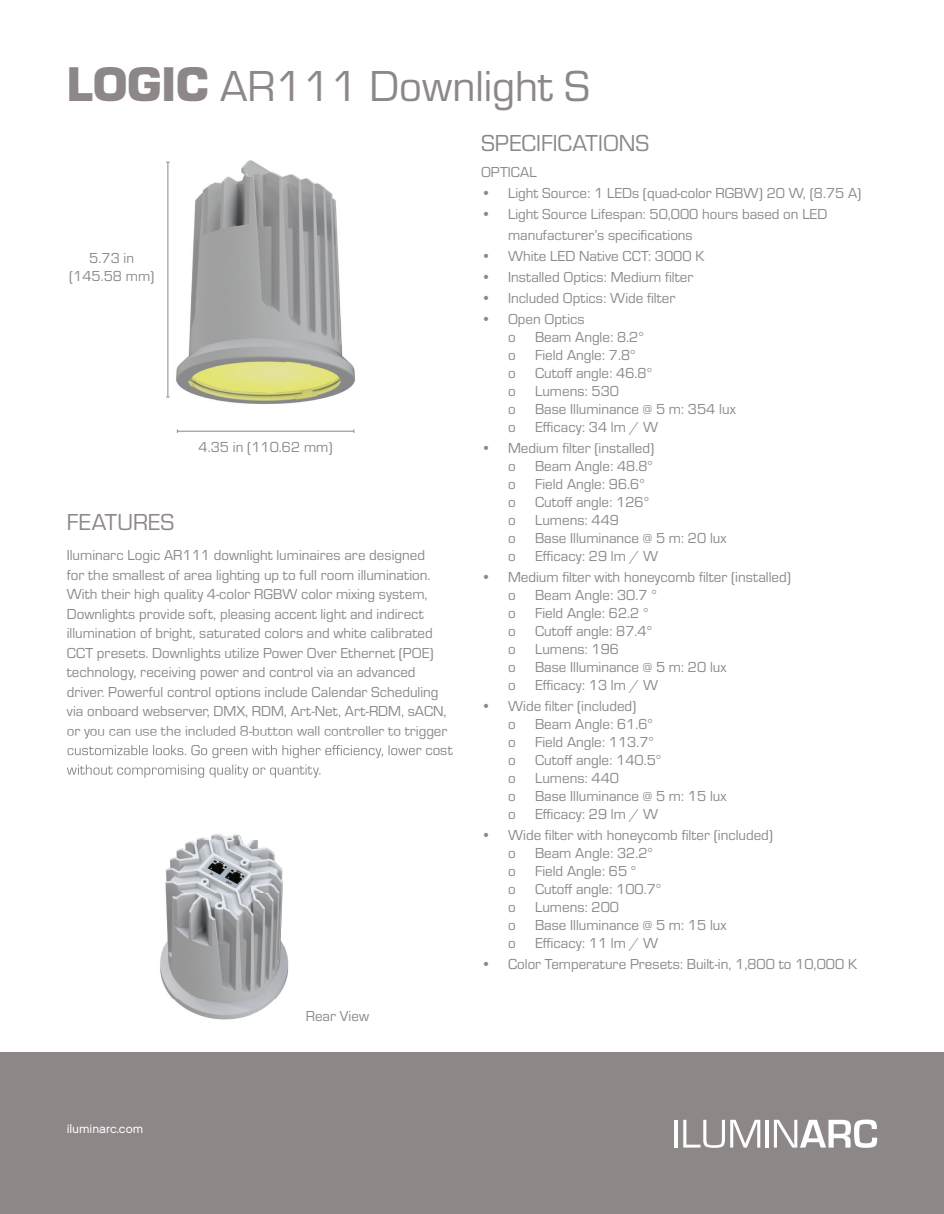
<style>
.page{position:relative;width:944px;height:1214px;background:#fff}
.page>*{position:absolute;margin:0;border:0;box-sizing:border-box;transform-origin:0 0}
.t1{font:45px "Eurostile";color:#8d8788}
.t2{font:24px "Eurostile";color:#8d8788}
.t3{font:15px/19.5px "Eurostile";color:#8d8788}
.t4{font:12px "Chalet London Nineteen Sixty";color:#fff}
.s1{font-weight:700}
</style>
<div class="page">
<img style="left:166px;top:160px;width:189px;height:271px">
<div style="left:0;top:1052px;width:944px;height:162px;background:#8d8788"></div>
<hr style="left:675px;top:1119px;width:3px;height:28px;background:#fff">
<svg style="left:683px;top:1119px;width:77px;height:28px"></svg>
<hr style="left:765px;top:1119px;width:3px;height:28px;background:#fff">
<svg style="left:774px;top:1119px;width:103px;height:28px"></svg>
<img style="left:144px;top:758px;width:234px;height:262px">
<img style="left:68px;top:735px;width:344px;height:3px">
<img style="left:67px;top:745px;width:345px;height:13px">
<img style="left:67px;top:764px;width:253px;height:13px">
<hr style="left:177px;top:431px;width:177px;height:1px;background:#8d8788">
<hr style="left:167px;top:162px;width:1px;height:235px;background:#8d8788">
<h1 class="t1" style="left:67px;top:55px;width:524px"><span class="s1">LOGIC</span> AR111 Downlight S</h1>
<h2 class="t2" style="left:481px;top:126px;width:170px">SPECIFICATIONS</h2>
<p class="t3" style="left:69px;top:248px;width:87px;line-height:18px;text-align:center">5.73 in (145.58 mm)</p>
<h2 class="t2" style="left:67px;top:505px;width:109px">FEATURES</h2>
<p class="t3" style="left:199px;top:436px;width:135px">4.35 in (110.62 mm)</p>
<p class="t3" style="left:67px;top:544px;width:382px">Iluminarc Logic AR111 downlight luminaires are designed<br>for the smallest of area lighting up to full room illumination.<br>With their high quality 4-color RGBW color mixing system, Downlights provide soft, pleasing accent light and indirect illumination of bright, saturated colors and white calibrated CCT presets. Downlights utilize Power Over Ethernet (POE) technology, receiving power and control via an advanced driver. Powerful control options include Calendar Scheduling via onboard webserver, DMX, RDM, Art-Net, Art-RDM, sACN, or you can use the included 8-button wall controller to trigger</p>
<p class="t3" style="left:306px;top:1005px;width:65px">Rear View</p>
<p class="t3" style="left:481px;top:162px;width:57px">OPTICAL</p>
<p class="t3" style="left:481px;top:183px;width:381px">• Light Source: 1 LEDs (quad-color RGBW) 20 W, (8.75 A)</p>
<p class="t3" style="left:508px;top:203px;width:321px;line-height:21px;text-indent:-27px">• Light Source Lifespan: 50,000 hours based on LED manufacturer’s specifications</p>
<p class="t3" style="left:481px;top:246px;width:225px">• White LED Native CCT: 3000 K</p>
<p class="t3" style="left:481px;top:267px;width:214px">• Installed Optics: Medium filter</p>
<p class="t3" style="left:481px;top:288px;width:196px">• Included Optics: Wide filter</p>
<p class="t3" style="left:508px;top:309px;width:78px;line-height:18px;text-indent:-27px">• Open Optics o</p>
<p class="t3" style="left:535px;top:327px;width:110px">Beam Angle: 8.2°</p>
<p class="t3" style="left:508px;top:345px;width:9px">o</p>
<p class="t3" style="left:535px;top:345px;width:102px">Field Angle: 7.8°</p>
<p class="t3" style="left:508px;top:363px;width:9px">o</p>
<p class="t3" style="left:535px;top:363px;width:119px">Cutoff angle: 46.8°</p>
<p class="t3" style="left:508px;top:381px;width:9px">o</p>
<p class="t3" style="left:535px;top:381px;width:86px">Lumens: 530</p>
<p class="t3" style="left:508px;top:399px;width:9px">o</p>
<p class="t3" style="left:535px;top:399px;width:202px">Base Illuminance @ 5 m: 354 lux</p>
<p class="t3" style="left:508px;top:417px;width:9px">o</p>
<p class="t3" style="left:535px;top:417px;width:125px">Efficacy: 34 lm / W</p>
<p class="t3" style="left:508px;top:438px;width:148px;line-height:18px;text-indent:-27px">• Medium filter (installed) o</p>
<p class="t3" style="left:535px;top:456px;width:120px">Beam Angle: 48.8°</p>
<p class="t3" style="left:508px;top:474px;width:9px">o</p>
<p class="t3" style="left:535px;top:474px;width:111px">Field Angle: 96.6°</p>
<p class="t3" style="left:508px;top:492px;width:9px">o</p>
<p class="t3" style="left:535px;top:492px;width:116px">Cutoff angle: 126°</p>
<p class="t3" style="left:508px;top:510px;width:9px">o</p>
<p class="t3" style="left:535px;top:510px;width:86px">Lumens: 449</p>
<p class="t3" style="left:508px;top:528px;width:9px">o</p>
<p class="t3" style="left:535px;top:528px;width:193px">Base Illuminance @ 5 m: 20 lux</p>
<p class="t3" style="left:508px;top:546px;width:9px">o</p>
<p class="t3" style="left:535px;top:546px;width:125px">Efficacy: 29 lm / W</p>
<p class="t3" style="left:508px;top:567px;width:284px;line-height:18px;text-indent:-27px">• Medium filter with honeycomb filter (installed) o</p>
<p class="t3" style="left:535px;top:585px;width:123px">Beam Angle: 30.7 °</p>
<p class="t3" style="left:508px;top:603px;width:9px">o</p>
<p class="t3" style="left:535px;top:603px;width:115px">Field Angle: 62.2 °</p>
<p class="t3" style="left:508px;top:621px;width:9px">o</p>
<p class="t3" style="left:535px;top:621px;width:119px">Cutoff angle: 87.4°</p>
<p class="t3" style="left:508px;top:639px;width:9px">o</p>
<p class="t3" style="left:535px;top:639px;width:86px">Lumens: 196</p>
<p class="t3" style="left:508px;top:657px;width:9px">o</p>
<p class="t3" style="left:535px;top:657px;width:193px">Base Illuminance @ 5 m: 20 lux</p>
<p class="t3" style="left:508px;top:675px;width:9px">o</p>
<p class="t3" style="left:535px;top:675px;width:125px">Efficacy: 13 lm / W</p>
<p class="t3" style="left:508px;top:696px;width:130px;line-height:18px;text-indent:-27px">• Wide filter (included) o</p>
<p class="t3" style="left:535px;top:714px;width:120px">Beam Angle: 61.6°</p>
<p class="t3" style="left:508px;top:732px;width:9px">o</p>
<p class="t3" style="left:535px;top:732px;width:120px">Field Angle: 113.7°</p>
<p class="t3" style="left:508px;top:750px;width:9px">o</p>
<p class="t3" style="left:535px;top:750px;width:128px">Cutoff angle: 140.5°</p>
<p class="t3" style="left:508px;top:768px;width:9px">o</p>
<p class="t3" style="left:535px;top:768px;width:86px">Lumens: 440</p>
<p class="t3" style="left:508px;top:786px;width:9px">o</p>
<p class="t3" style="left:535px;top:786px;width:193px">Base Illuminance @ 5 m: 15 lux</p>
<p class="t3" style="left:508px;top:804px;width:9px">o</p>
<p class="t3" style="left:535px;top:804px;width:125px">Efficacy: 29 lm / W</p>
<p class="t3" style="left:508px;top:825px;width:266px;line-height:18px;text-indent:-27px">• Wide filter with honeycomb filter (included) o</p>
<p class="t3" style="left:535px;top:843px;width:120px">Beam Angle: 32.2°</p>
<p class="t3" style="left:508px;top:861px;width:9px">o</p>
<p class="t3" style="left:535px;top:861px;width:103px">Field Angle: 65 °</p>
<p class="t3" style="left:508px;top:879px;width:9px">o</p>
<p class="t3" style="left:535px;top:879px;width:128px">Cutoff angle: 100.7°</p>
<p class="t3" style="left:508px;top:897px;width:9px">o</p>
<p class="t3" style="left:535px;top:897px;width:86px">Lumens: 200</p>
<p class="t3" style="left:508px;top:915px;width:9px">o</p>
<p class="t3" style="left:535px;top:915px;width:193px">Base Illuminance @ 5 m: 15 lux</p>
<p class="t3" style="left:508px;top:933px;width:9px">o</p>
<p class="t3" style="left:535px;top:933px;width:125px">Efficacy: 11 lm / W</p>
<p class="t3" style="left:481px;top:954px;width:377px">• Color Temperature Presets: Built-in, 1,800 to 10,000 K</p>
<p class="t4" style="left:67px;top:1121px;width:78px">iluminarc.com</p>
</div>
